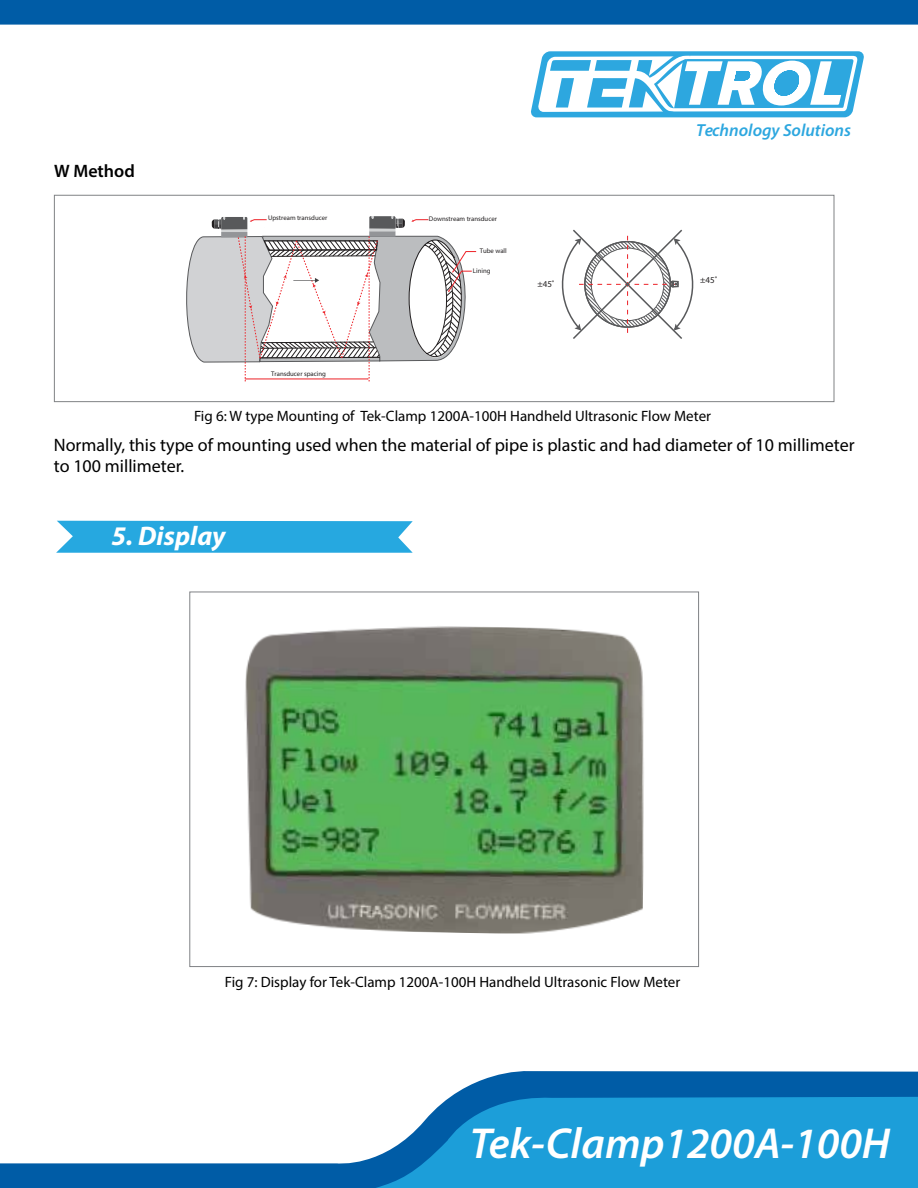
<style>
.page{position:relative;width:918px;height:1188px;background:#fff}
.page>*{position:absolute;margin:0;border:0;box-sizing:border-box;transform-origin:0 0}
.t1{font:italic 600 43.5px "Myriad Pro";color:#fff}
.t2{font:italic 700 27px "Myriad Pro";color:#fff}
.t3{font:18px/21.6px "Myriad Pro";color:#000}
.t4{font:600 18px "Myriad Pro";color:#000}
.t5{font:italic 600 17.4px "Myriad Pro";color:#2da7df}
.t6{font:15px "Myriad Pro";color:#000}
.t7{font:9px "Myriad Pro";color:#221f20}
.t8{font:6.75px "Myriad Pro";color:#221f20}
</style>
<div class="page">
<svg style="left:0;top:0;width:918px;height:118px"></svg>
<svg style="left:0;top:1071px;width:918px;height:117px"></svg>
<svg style="left:375px;top:1095px;width:543px;height:93px;background:#259cd5"></svg>
<svg style="left:530px;top:51px;width:334px;height:66px"></svg>
<div style="left:54px;top:195px;width:780px;height:207px;border:1px solid #808285"></div>
<svg style="left:561px;top:229px;width:133px;height:110px"></svg>
<svg style="left:186px;top:216px;width:291px;height:165px"></svg>
<svg style="left:56px;top:521px;width:357px;height:32px;background:#31ace1"></svg>
<img style="left:245px;top:626px;width:399px;height:308px">
<p class="t4" style="left:54px;top:159px;width:82px">W Method</p>
<p class="t8" style="left:268px;top:214px;width:61px">Upstream transducer</p>
<p class="t8" style="left:271px;top:370px;width:56px">Transducer spacing</p>
<p class="t8" style="left:429px;top:215px;width:69px">Downstream transducer</p>
<p class="t8" style="left:480px;top:247px;width:29px">Tube wall</p>
<p class="t8" style="left:473px;top:267px;width:19px">Lining</p>
<p class="t7" style="left:537px;top:279px;width:19px">±45˚</p>
<p class="t5" style="left:696px;top:119px;width:156px">Technology Solutions</p>
<p class="t7" style="left:700px;top:274px;width:19px">±45˚</p>
<p class="t6" style="left:194px;top:406px;width:519px">Fig 6: W type Mounting of Tek-Clamp 1200A-100H Handheld Ultrasonic Flow Meter</p>
<p class="t3" style="left:54px;top:434px;width:802px">Normally, this type of mounting used when the material of pipe is plastic and had diameter of 10 millimeter to 100 millimeter.</p>
<h2 class="t2" style="left:112px;top:518px;width:116px">5. Display</h2>
<p class="t6" style="left:225px;top:973px;width:457px">Fig 7: Display for Tek-Clamp 1200A-100H Handheld Ultrasonic Flow Meter</p>
<h1 class="t1" style="left:470px;top:1116px;width:422px">Tek-Clamp1200A-100H</h1>
</div>
